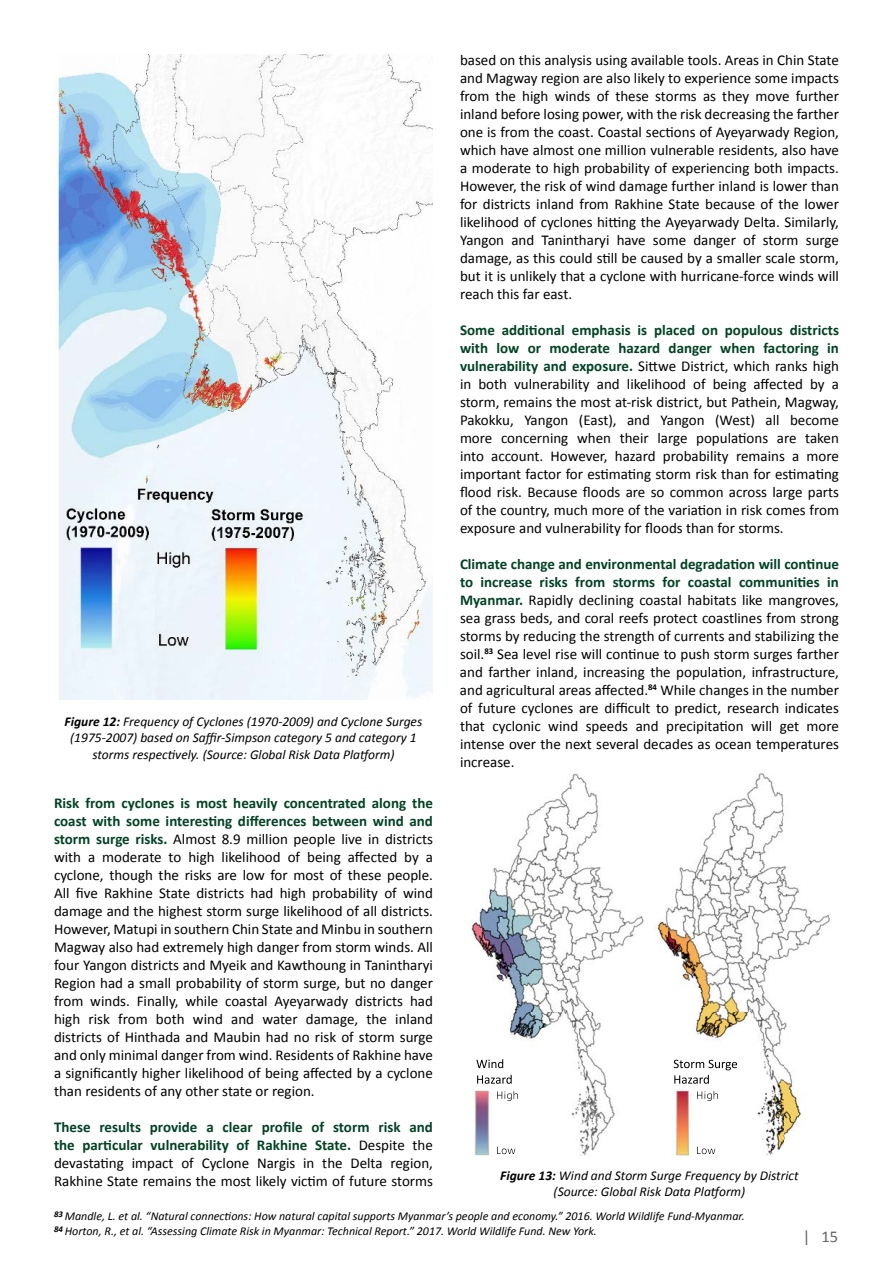
<style>
.page{position:relative;width:893px;height:1263px;background:#fff}
.page>*{position:absolute;margin:0;border:0;box-sizing:border-box;transform-origin:0 0}
.t1{font:15px/18px "Calibri";color:#000;text-align:justify}
.t2{font:italic 13.5px/16.2px "Calibri";color:#000;text-align:center}
.t3{font:italic 12px/15px "Calibri";color:#000}
.s1{font-weight:700}
.s2{font-weight:700;color:#014323}
</style>
<div class="page">
<img style="left:55px;top:54px;width:378px;height:646px">
<img style="left:470px;top:773px;width:360px;height:384px">
<p class="t2" style="left:65px;top:713px;width:359px"><span class="s1">Figure 12:</span> Frequency of Cyclones (1970-2009) and Cyclone Surges (1975-2007) based on Saffir-Simpson category 5 and category 1 storms respectively. (Source: Global Risk Data Platform)</p>
<p class="t1" style="left:54px;top:793px;width:380px"><span class="s2">Risk from cyclones is most heavily concentrated along the coast with some interesting differences between wind and storm surge risks.</span> Almost 8.9 million people live in districts with a moderate to high likelihood of being affected by a cyclone, though the risks are low for most of these people.<br>All five Rakhine State districts had high probability of wind damage and the highest storm surge likelihood of all districts.<br>However, Matupi in southern Chin State and Minbu in southern Magway also had extremely high danger from storm winds. All four Yangon districts and Myeik and Kawthoung in Tanintharyi Region had a small probability of storm surge, but no danger from winds. Finally, while coastal Ayeyarwady districts had high risk from both wind and water damage, the inland districts of Hinthada and Maubin had no risk of storm surge and only minimal danger from wind. Residents of Rakhine have a significantly higher likelihood of being affected by a cyclone than residents of any other state or region.</p>
<p class="t1" style="left:54px;top:1117px;width:380px"><span class="s2">These results provide a clear profile of storm risk and the particular vulnerability of Rakhine State.</span> Despite the devastating impact of Cyclone Nargis in the Delta region, Rakhine State remains the most likely victim of future storms</p>
<p class="t1" style="left:460px;top:51px;width:380px">based on this analysis using available tools. Areas in Chin State and Magway region are also likely to experience some impacts from the high winds of these storms as they move further inland before losing power, with the risk decreasing the farther one is from the coast. Coastal sections of Ayeyarwady Region, which have almost one million vulnerable residents, also have a moderate to high probability of experiencing both impacts.<br>However, the risk of wind damage further inland is lower than for districts inland from Rakhine State because of the lower likelihood of cyclones hitting the Ayeyarwady Delta. Similarly, Yangon and Tanintharyi have some danger of storm surge damage, as this could still be caused by a smaller scale storm, but it is unlikely that a cyclone with hurricane-force winds will reach this far east.</p>
<p class="t1" style="left:460px;top:321px;width:380px"><span class="s2">Some additional emphasis is placed on populous districts with low or moderate hazard danger when factoring in vulnerability and exposure.</span> Sittwe District, which ranks high in both vulnerability and likelihood of being affected by a storm, remains the most at-risk district, but Pathein, Magway, Pakokku, Yangon (East), and Yangon (West) all become more concerning when their large populations are taken into account. However, hazard probability remains a more important factor for estimating storm risk than for estimating flood risk. Because floods are so common across large parts of the country, much more of the variation in risk comes from exposure and vulnerability for floods than for storms.</p>
<p class="t1" style="left:460px;top:555px;width:380px"><span class="s2">Climate change and environmental degradation will continue to increase risks from storms for coastal communities in Myanmar.</span> Rapidly declining coastal habitats like mangroves, sea grass beds, and coral reefs protect coastlines from strong storms by reducing the strength of currents and stabilizing the soil.<sup>83</sup> Sea level rise will continue to push storm surges farther and farther inland, increasing the population, infrastructure, and agricultural areas affected.<sup>84</sup> While changes in the number of future cyclones are difficult to predict, research indicates that cyclonic wind speeds and precipitation will get more intense over the next several decades as ocean temperatures increase.</p>
<p class="t2" style="left:500px;top:1166px;width:300px"><span class="s1">Figure 13:</span> Wind and Storm Surge Frequency by District (Source: Global Risk Data Platform)</p>
<p class="t3" style="left:54px;top:1208px;width:692px"><sup>83</sup> Mandle, L. et al. “Natural connections: How natural capital supports Myanmar’s people and economy.” 2016. World Wildlife Fund-Myanmar.<br><sup>84</sup> Horton, R., et al. “Assessing Climate Risk in Myanmar: Technical Report.” 2017. World Wildlife Fund. New York.</p>
</div>
